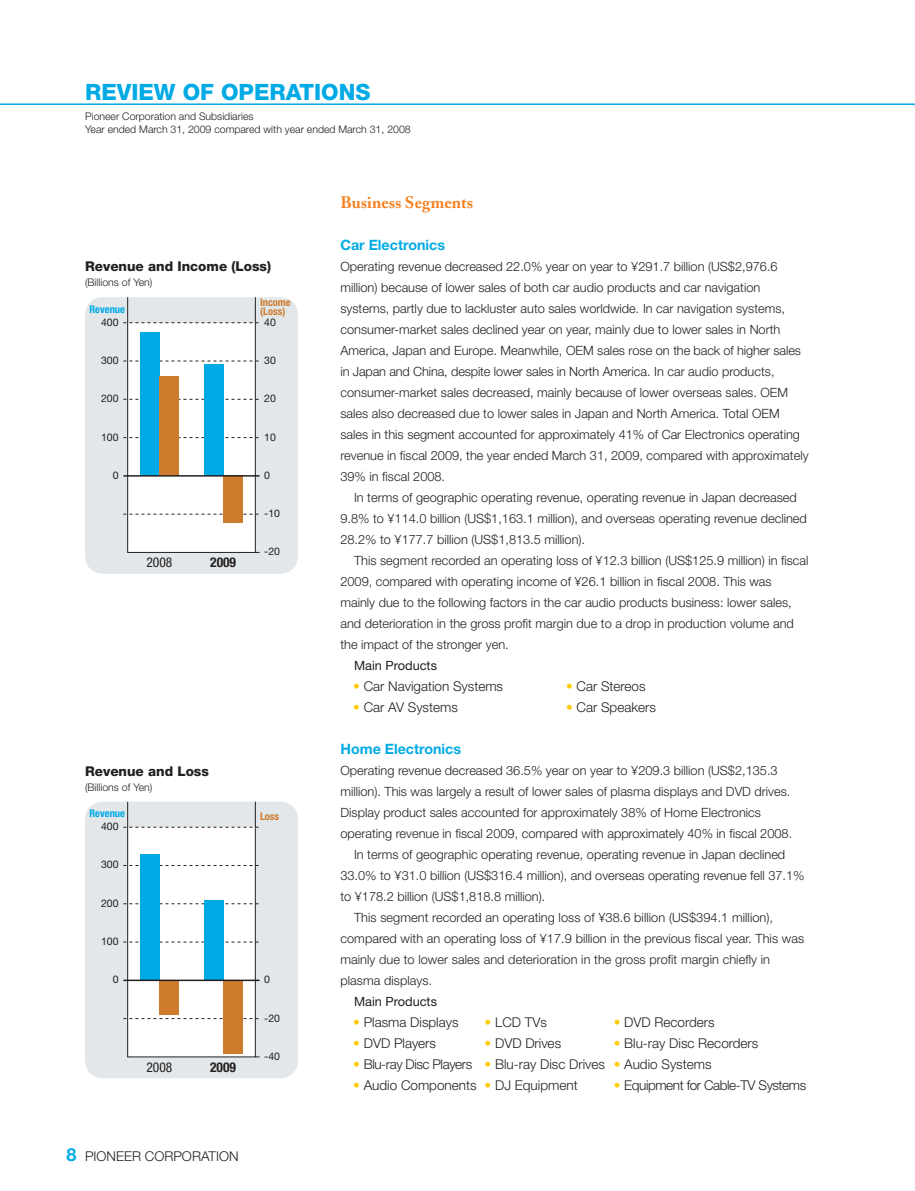
<style>
.page{position:relative;width:915px;height:1191px;background:#fff}
.page>*{position:absolute;margin:0;border:0;box-sizing:border-box;transform-origin:0 0}
.t1{font:800 22.5px "Helvetica Neue";color:#00aae5}
.t2{font:700 16.5px "Adobe Caslon";color:#f5821f}
.t3{font:700 14.25px "Helvetica Neue";color:#00aae5}
.t4{font:300 13.5px "Helvetica Neue";color:#231f20}
.t5{font:800 13.5px "Helvetica Neue";color:#231f20}
.t6{font:300 13.5px "Helvetica Neue";letter-spacing:-.03em;color:#231f20}
.t7{font:condensed 13.5px "Helvetica Neue";color:#231f20}
.t8{font:700 condensed 13.5px "Helvetica Neue";color:#231f20}
.t9{font:300 12.75px/21px "Helvetica Neue";color:#231f20}
.t10{font:12.75px "Helvetica Neue";color:#231f20}
.t11{font:300 10.5px/13.5px "Helvetica Neue";color:#231f20}
.t12{font:10.5px "Helvetica Neue";color:#231f20}
.t13{font:700 condensed 10.5px/9px "Helvetica Neue";color:#ce7b2d}
.t14{font:700 condensed 10.5px "Helvetica Neue";color:#00aae5}
.s1{font-weight:700;font-size:18px;color:#00aae5}
.s2{color:#ffcb04}
</style>
<div class="page">
<hr style="left:0;top:103px;width:914px;height:2px;background:#00aae5">
<div style="left:85px;top:297px;width:213px;height:276px;background:#e2e7e9;border-radius:17px"></div>
<div style="left:128px;top:323px;width:127px;height:229px;background:#fff"></div>
<svg style="left:123px;top:514px;width:136px;height:1px"></svg>
<svg style="left:123px;top:437px;width:136px;height:1px"></svg>
<svg style="left:123px;top:399px;width:136px;height:1px"></svg>
<svg style="left:123px;top:361px;width:136px;height:1px"></svg>
<svg style="left:123px;top:322px;width:136px;height:1px"></svg>
<div style="left:140px;top:333px;width:19px;height:143px;background:#00aae5"></div>
<div style="left:204px;top:364px;width:19px;height:112px;background:#00aae5"></div>
<div style="left:159px;top:376px;width:20px;height:100px;background:#ce7b2d"></div>
<div style="left:223px;top:476px;width:19px;height:47px;background:#ce7b2d"></div>
<div style="left:127px;top:297px;width:128px;height:256px;border:1px solid #231f20"></div>
<hr style="left:123px;top:475px;width:136px;height:1px;background:#231f20">
<div style="left:85px;top:801px;width:213px;height:277px;background:#e2e7e9;border-radius:17px"></div>
<div style="left:128px;top:827px;width:127px;height:230px;background:#fff"></div>
<svg style="left:123px;top:1018px;width:136px;height:1px"></svg>
<svg style="left:123px;top:941px;width:136px;height:1px"></svg>
<svg style="left:123px;top:903px;width:136px;height:1px"></svg>
<svg style="left:123px;top:865px;width:136px;height:1px"></svg>
<svg style="left:123px;top:827px;width:136px;height:1px"></svg>
<div style="left:159px;top:980px;width:20px;height:34px;background:#ce7b2d"></div>
<div style="left:223px;top:980px;width:19px;height:74px;background:#ce7b2d"></div>
<div style="left:140px;top:854px;width:19px;height:126px;background:#00aae5"></div>
<div style="left:204px;top:900px;width:19px;height:80px;background:#00aae5"></div>
<div style="left:127px;top:801px;width:128px;height:256px;border:1px solid #231f20"></div>
<hr style="left:123px;top:979px;width:136px;height:2px;background:#231f20">
<h1 class="t1" style="left:85px;top:84px;width:287px">REVIEW OF OPERATIONS</h1>
<p class="t11" style="left:85px;top:110px;width:327px">Pioneer Corporation and Subsidiaries<br>Year ended March 31, 2009 compared with year ended March 31, 2008</p>
<p class="t5" style="left:85px;top:261px;width:187px">Revenue and Income (Loss)</p>
<p class="t11" style="left:85px;top:276px;width:69px">(Billions of Yen)</p>
<p class="t14" style="left:89px;top:305px;width:37px">Revenue</p>
<p class="t13" style="left:260px;top:299px;width:32px">Income (Loss)</p>
<p class="t12" style="left:264px;top:318px;width:13px">40</p>
<p class="t12" style="left:101px;top:318px;width:19px">400</p>
<p class="t12" style="left:101px;top:356px;width:19px">300</p>
<p class="t12" style="left:264px;top:356px;width:13px">30</p>
<p class="t12" style="left:101px;top:395px;width:19px">200</p>
<p class="t12" style="left:264px;top:395px;width:13px">20</p>
<p class="t12" style="left:101px;top:433px;width:19px">100</p>
<p class="t12" style="left:264px;top:433px;width:13px">10</p>
<p class="t12" style="left:113px;top:471px;width:7px">0</p>
<p class="t12" style="left:264px;top:471px;width:7px">0</p>
<p class="t12" style="left:264px;top:509px;width:17px">-10</p>
<p class="t12" style="left:264px;top:548px;width:17px">-20</p>
<p class="t7" style="left:146px;top:557px;width:27px">2008</p>
<p class="t8" style="left:210px;top:557px;width:27px">2009</p>
<p class="t5" style="left:85px;top:766px;width:125px">Revenue and Loss</p>
<p class="t11" style="left:85px;top:781px;width:69px">(Billions of Yen)</p>
<p class="t14" style="left:89px;top:810px;width:37px">Revenue</p>
<p class="t13" style="left:260px;top:812px;width:21px">Loss</p>
<p class="t12" style="left:101px;top:822px;width:19px">400</p>
<p class="t12" style="left:101px;top:861px;width:19px">300</p>
<p class="t12" style="left:101px;top:899px;width:19px">200</p>
<p class="t12" style="left:101px;top:937px;width:19px">100</p>
<p class="t12" style="left:113px;top:975px;width:7px">0</p>
<p class="t7" style="left:146px;top:1062px;width:27px">2008</p>
<p class="t8" style="left:210px;top:1062px;width:27px">2009</p>
<p class="t12" style="left:264px;top:975px;width:7px">0</p>
<p class="t12" style="left:264px;top:1014px;width:17px">-20</p>
<p class="t12" style="left:264px;top:1052px;width:17px">-40</p>
<p class="t4" style="left:67px;top:1151px;width:173px"><span class="s1">8</span> PIONEER CORPORATION</p>
<p class="t2" style="left:340px;top:196px;width:134px">Business Segments</p>
<p class="t3" style="left:340px;top:240px;width:106px">Car Electronics</p>
<p class="t9" style="left:340px;top:257px;width:469px">Operating revenue decreased 22.0% year on year to ¥291.7 billion (US$2,976.6 million) because of lower sales of both car audio products and car navigation systems, partly due to lackluster auto sales worldwide. In car navigation systems, consumer-market sales declined year on year, mainly due to lower sales in North America, Japan and Europe. Meanwhile, OEM sales rose on the back of higher sales in Japan and China, despite lower sales in North America. In car audio products, consumer-market sales decreased, mainly because of lower overseas sales. OEM sales also decreased due to lower sales in Japan and North America. Total OEM sales in this segment accounted for approximately 41% of Car Electronics operating revenue in fiscal 2009, the year ended March 31, 2009, compared with approximately 39% in fiscal 2008.</p>
<p class="t9" style="left:340px;top:488px;width:468px;text-indent:14px">In terms of geographic operating revenue, operating revenue in Japan decreased<br>9.8% to ¥114.0 billion (US$1,163.1 million), and overseas operating revenue declined<br>28.2% to ¥177.7 billion (US$1,813.5 million).</p>
<p class="t9" style="left:340px;top:551px;width:469px;text-indent:14px">This segment recorded an operating loss of ¥12.3 billion (US$125.9 million) in fiscal 2009, compared with operating income of ¥26.1 billion in fiscal 2008. This was mainly due to the following factors in the car audio products business: lower sales, and deterioration in the gross profit margin due to a drop in production volume and the impact of the stronger yen.</p>
<p class="t10" style="left:354px;top:661px;width:84px">Main Products</p>
<p class="t4" style="left:353px;top:681px;width:151px"><span class="s2">•</span> Car Navigation Systems</p>
<p class="t4" style="left:566px;top:681px;width:81px"><span class="s2">•</span> Car Stereos</p>
<p class="t4" style="left:353px;top:702px;width:106px"><span class="s2">•</span> Car AV Systems</p>
<p class="t4" style="left:566px;top:702px;width:91px"><span class="s2">•</span> Car Speakers</p>
<p class="t3" style="left:340px;top:744px;width:122px">Home Electronics</p>
<p class="t9" style="left:340px;top:761px;width:438px">Operating revenue decreased 36.5% year on year to ¥209.3 billion (US$2,135.3</p>
<p class="t9" style="left:340px;top:782px;width:451px">million). This was largely a result of lower sales of plasma displays and DVD drives.</p>
<p class="t9" style="left:340px;top:803px;width:422px">Display product sales accounted for approximately 38% of Home Electronics</p>
<p class="t9" style="left:340px;top:824px;width:453px">operating revenue in fiscal 2009, compared with approximately 40% in fiscal 2008.</p>
<p class="t9" style="left:354px;top:845px;width:432px">In terms of geographic operating revenue, operating revenue in Japan declined</p>
<p class="t9" style="left:340px;top:866px;width:465px">33.0% to ¥31.0 billion (US$316.4 million), and overseas operating revenue fell 37.1%</p>
<p class="t9" style="left:340px;top:887px;width:206px">to ¥178.2 billion (US$1,818.8 million).</p>
<p class="t9" style="left:354px;top:908px;width:420px">This segment recorded an operating loss of ¥38.6 billion (US$394.1 million),</p>
<p class="t9" style="left:340px;top:929px;width:465px">compared with an operating loss of ¥17.9 billion in the previous fiscal year. This was</p>
<p class="t9" style="left:340px;top:950px;width:431px">mainly due to lower sales and deterioration in the gross profit margin chiefly in</p>
<p class="t9" style="left:340px;top:971px;width:93px">plasma displays.</p>
<p class="t10" style="left:354px;top:997px;width:84px">Main Products</p>
<p class="t4" style="left:353px;top:1017px;width:107px"><span class="s2">•</span> Plasma Displays</p>
<p class="t4" style="left:484px;top:1017px;width:64px"><span class="s2">•</span> LCD TVs</p>
<p class="t4" style="left:613px;top:1017px;width:102px"><span class="s2">•</span> DVD Recorders</p>
<p class="t4" style="left:353px;top:1038px;width:84px"><span class="s2">•</span> DVD Players</p>
<p class="t4" style="left:484px;top:1038px;width:78px"><span class="s2">•</span> DVD Drives</p>
<p class="t4" style="left:613px;top:1038px;width:146px"><span class="s2">•</span> Blu-ray Disc Recorders</p>
<p class="t4" style="left:353px;top:1059px;width:359px"><span class="s2">•</span> Blu-ray Disc Players <span class="s2">•</span> Blu-ray Disc Drives <span class="s2">•</span> Audio Systems</p>
<p class="t4" style="left:353px;top:1080px;width:226px"><span class="s2">•</span> Audio Components <span class="s2">•</span> DJ Equipment</p>
<p class="t6" style="left:613px;top:1080px;width:194px"><span class="s2">•</span> Equipment for Cable-TV Systems</p>
</div>
